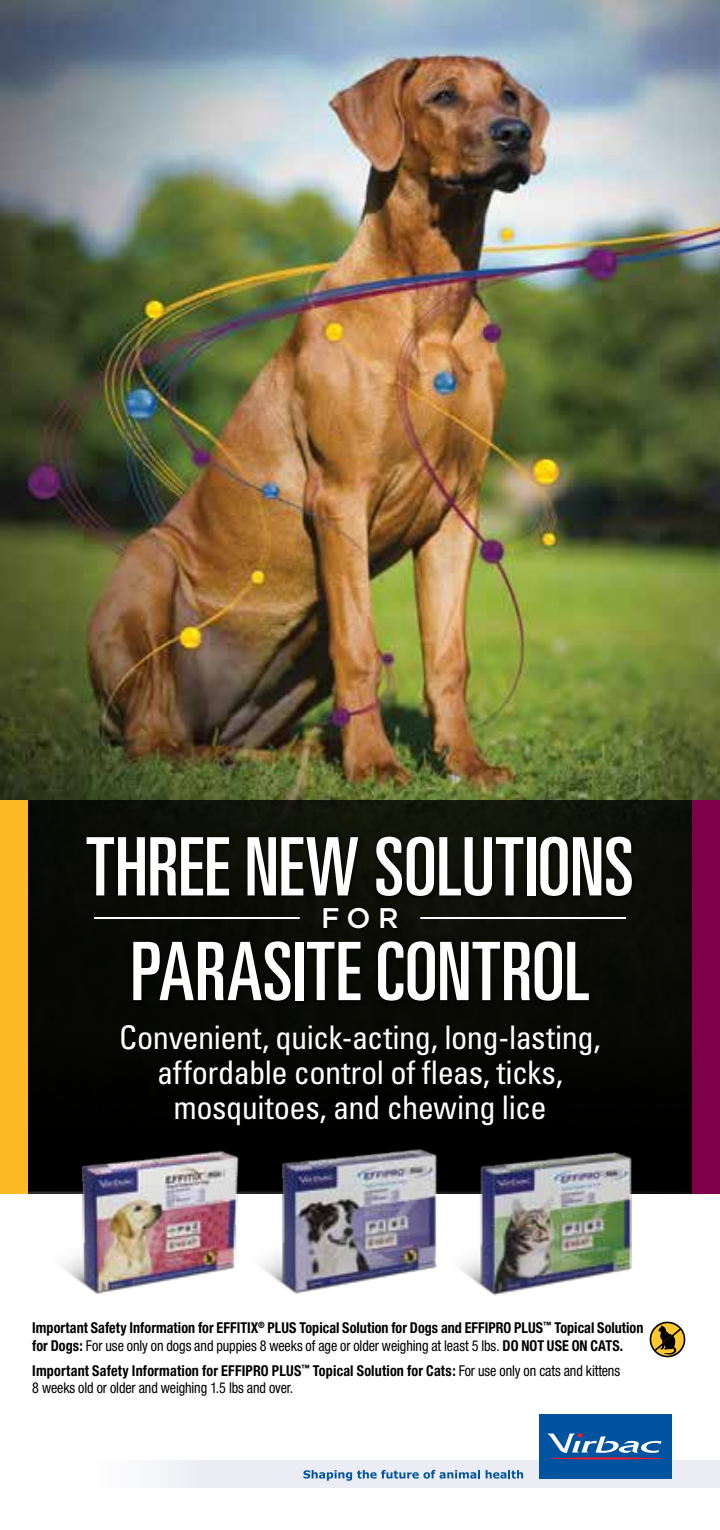
<style>
.page{position:relative;width:720px;height:1530px;background:#fff}
.page>*{position:absolute;margin:0;border:0;box-sizing:border-box;transform-origin:0 0}
.t1{font:ultra-condensed 80.75px "Univers LT Std";color:#fff}
.t2{font:condensed 32.5px/35px "Univers";letter-spacing:-.015em;color:#fff;text-align:center}
.t3{font:500 28.5px "Gotham";color:#fff}
.t4{font:700 condensed 15px/17.5px "Helvetica Neue";letter-spacing:.005em;color:#000;scale:.94 1}
.t5{font:condensed 15px/17.5px "Helvetica Neue";letter-spacing:-.01em;color:#000;scale:.94 1}
.s1{font-weight:400}
.s2{font-weight:700}
</style>
<div class="page">
<img style="left:0;top:0;width:720px;height:800px">
<div style="left:0;top:800px;width:720px;height:394px;background:linear-gradient(to bottom,#0e1008,#000)"></div>
<div style="left:0;top:800px;width:28px;height:394px;background:#fdb924"></div>
<div style="left:692px;top:800px;width:28px;height:394px;background:#7d0049"></div>
<div style="left:84px;top:833px;width:553px;height:173px;background:#090a04"></div>
<hr style="left:420px;top:917px;width:206px;height:2px;background:#fff">
<hr style="left:94px;top:917px;width:206px;height:2px;background:#fff">
<div style="left:72px;top:1460px;width:648px;height:28px;background:linear-gradient(to right,#f4f5f8,#e9eaf2)"></div>
<div style="left:539px;top:1414px;width:132px;height:65px;background:#00539f"></div>
<hr style="left:548px;top:1457px;width:115px;height:3px;background:#ed1c2e;border-radius:50%">
<svg style="left:548px;top:1434px;width:113px;height:19px"></svg>
<svg style="left:303px;top:1470px;width:177px;height:11px;background:#a0bbd8"></svg>
<svg style="left:486px;top:1470px;width:37px;height:9px"></svg>
<img style="left:32px;top:1145px;width:194px;height:149px">
<img style="left:451px;top:1145px;width:192px;height:151px">
<img style="left:226px;top:1145px;width:225px;height:149px">
<svg style="left:650px;top:1322px;width:35px;height:35px"></svg>
<h1 class="t1" style="left:86px;top:821px;width:549px">THREE NEW SOLUTIONS</h1>
<h3 class="t3" style="left:321px;top:899px;width:79px">FOR</h3>
<h1 class="t1" style="left:130px;top:926px;width:461px">PARASITE CONTROL</h1>
<h2 class="t2" style="left:119px;top:1020px;width:483px">Convenient, quick-acting, long-lasting, affordable control of fleas, ticks, mosquitoes, and chewing lice</h2>
<p class="t4" style="left:32px;top:1319px;width:652px">Important Safety Information for EFFITIX<sup>®</sup> PLUS Topical Solution for Dogs and EFFIPRO PLUS<sup>™</sup> Topical Solution for Dogs: <span class="s1">For use only on dogs and puppies 8 weeks of age or older weighing at least 5 lbs.</span> DO NOT USE ON CATS.</p>
<p class="t5" style="left:32px;top:1361px;width:627px"><span class="s2">Important Safety Information for EFFIPRO PLUS</span><sup>™</sup> <span class="s2">Topical Solution for Cats:</span> For use only on cats and kittens<br>8 weeks old or older and weighing 1.5 lbs and over.</p>
</div>
